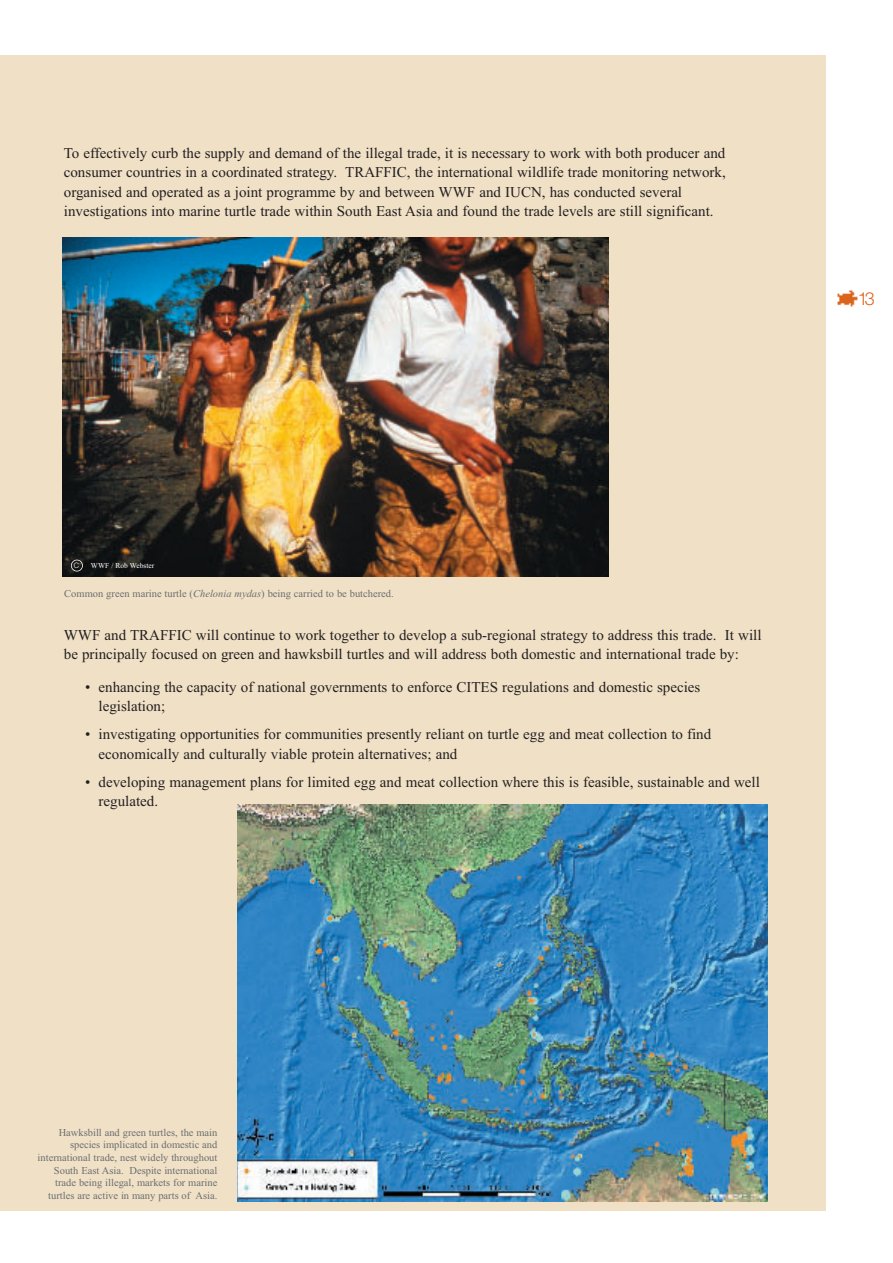
<style>
.page{position:relative;width:893px;height:1263px;background:#fff}
.page>*{position:absolute;margin:0;border:0;box-sizing:border-box;transform-origin:0 0}
.t1{font:300 18px "Helvetica Neue";color:#da641b}
.t2{font:15px/19.5px "Times New Roman";color:#231f20}
.t3{font:10.5px/12.6px "Times New Roman";color:#6c6d70;text-align:right}
.t4{font:7.5px "Times New Roman";color:#fff}
.t5{font:300 7.5px "Helvetica Neue";color:#fff}
.s1{font-style:italic}
</style>
<div class="page">
<img style="left:0;top:55px;width:858px;height:1156px">
<p class="t2" style="left:64px;top:145px;width:663px">To effectively curb the supply and demand of the illegal trade, it is necessary to work with both producer and consumer countries in a coordinated strategy. TRAFFIC, the international wildlife trade monitoring network, organised and operated as a joint programme by and between WWF and IUCN, has conducted several investigations into marine turtle trade within South East Asia and found the trade levels are still significant.</p>
<p class="t1" style="left:858px;top:292px;width:19px">13</p>
<p class="t5" style="left:74px;top:563px;width:7px">C</p>
<p class="t4" style="left:91px;top:563px;width:65px">WWF / Rob Webster</p>
<p class="t3" style="left:64px;top:588px;width:331px">Common green marine turtle (<span class="s1">Chelonia mydas</span>) being carried to be butchered.</p>
<p class="t2" style="left:64px;top:627px;width:699px">WWF and TRAFFIC will continue to work together to develop a sub-regional strategy to address this trade. It will be principally focused on green and hawksbill turtles and will address both domestic and international trade by:</p>
<p class="t2" style="left:99px;top:678px;width:603px;text-indent:-13px">• enhancing the capacity of national governments to enforce CITES regulations and domestic species legislation;</p>
<p class="t2" style="left:99px;top:726px;width:614px;text-indent:-13px">• investigating opportunities for communities presently reliant on turtle egg and meat collection to find economically and culturally viable protein alternatives; and</p>
<p class="t2" style="left:99px;top:773px;width:663px;text-indent:-13px">• developing management plans for limited egg and meat collection where this is feasible, sustainable and well regulated.</p>
<p class="t3" style="left:38px;top:1127px;width:181px">Hawksbill and green turtles, the main species implicated in domestic and international trade, nest widely throughout South East Asia. Despite international trade being illegal, markets for marine turtles are active in many parts of Asia.</p>
</div>
